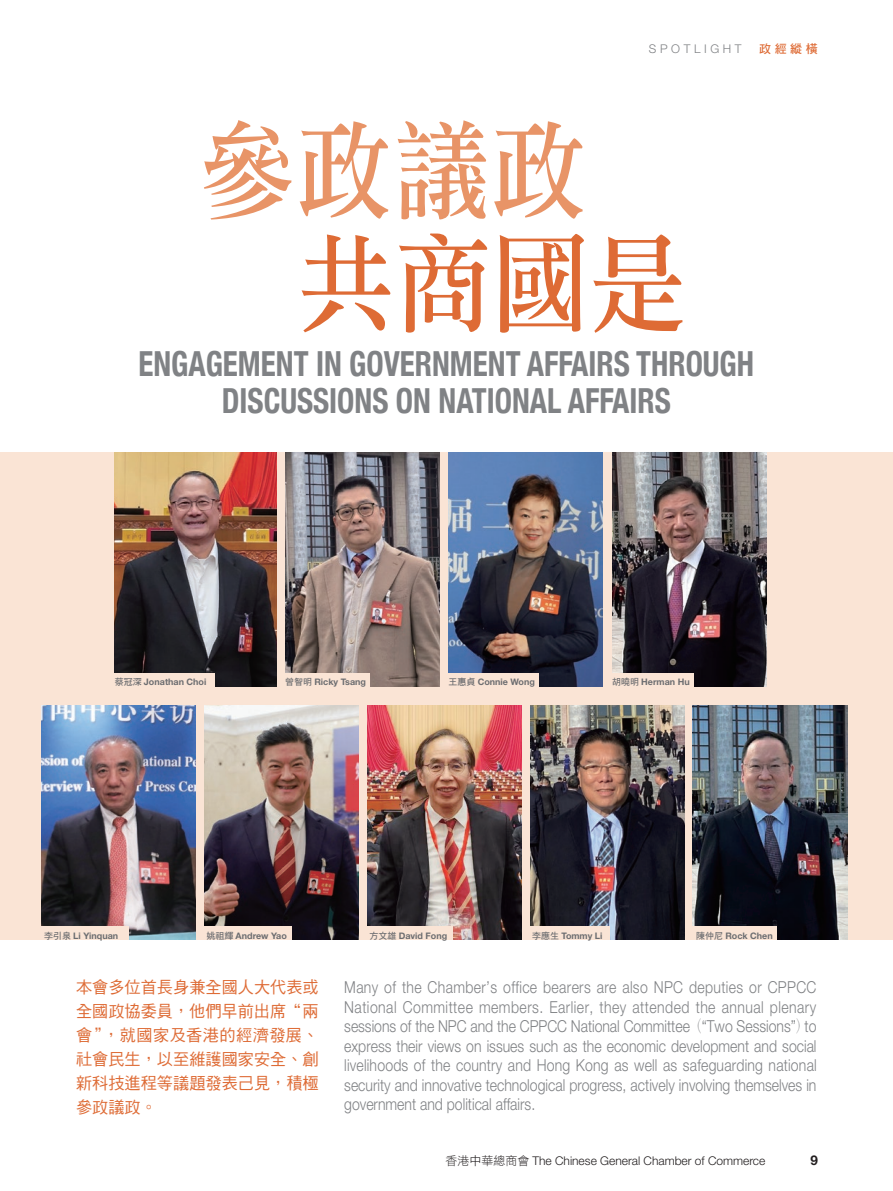
<style>
.page{position:relative;width:893px;height:1191px;background:#fff}
.page>*{position:absolute;margin:0;border:0;box-sizing:border-box;transform-origin:0 0}
.t1{font:108px "DF Li Song Std W5";color:#e89467;scale:.9 1}
.t2{font:108px "DF Li Song Std W5";color:#de6b35;scale:.9 1}
.t3{font:700 condensed 34.5px/37.5px "Helvetica Neue";color:#808285;text-align:center;scale:.9 1}
.t4{font:300 16.5px/19.5px "Helvetica Neue LT";color:#808285;text-align:justify;scale:.85 1}
.t5{font:16.5px/24px "DF Hei Std W5";color:#de6b35;text-align:justify}
.t6{font:700 13.5px "Helvetica Neue LT";color:#231f20}
.t7{font:300 12px "Helvetica Neue LT";color:#231f20}
.t8{font:300 12px "Helvetica Neue LT";letter-spacing:.3em;color:#808285}
.t9{font:12px "DF Hei Std W7";color:#de6b35}
.t10{font:700 9px "Helvetica Neue LT";color:#6c6d70}
.s1{font-family:"DF Hei Std W7";font-weight:400}
.s2{font-family:"Adobe Ming Std"}
.s3{font-family:"DF Hei Std W3";font-weight:400}
</style>
<div class="page">
<div style="left:0;top:452px;width:893px;height:488px;background:#fae4d5"></div>
<img style="left:115px;top:452px;width:162px;height:234px">
<img style="left:41px;top:706px;width:155px;height:234px">
<img style="left:285px;top:452px;width:155px;height:234px">
<img style="left:449px;top:452px;width:154px;height:234px">
<img style="left:204px;top:706px;width:155px;height:234px">
<img style="left:693px;top:706px;width:154px;height:234px">
<img style="left:367px;top:706px;width:155px;height:234px">
<div style="left:280px;top:673px;width:90px;height:20px;background:#fae4d5"></div>
<div style="left:109px;top:673px;width:105px;height:20px;background:#fae4d5"></div>
<div style="left:366px;top:926px;width:87px;height:14px;background:#fae4d5"></div>
<img style="left:613px;top:452px;width:154px;height:234px">
<img style="left:530px;top:706px;width:154px;height:234px">
<div style="left:444px;top:673px;width:95px;height:20px;background:#fae4d5"></div>
<div style="left:528px;top:926px;width:82px;height:14px;background:#fae4d5"></div>
<div style="left:608px;top:673px;width:86px;height:13px;background:#fae4d5"></div>
<div style="left:40px;top:926px;width:89px;height:14px;background:#fae4d5"></div>
<div style="left:692px;top:926px;width:85px;height:14px;background:#fae4d5"></div>
<div style="left:200px;top:926px;width:92px;height:14px;background:#fae4d5"></div>
<p class="t8" style="left:649px;top:41px;width:94px">SPOTLIGHT</p>
<p class="t9" style="left:759px;top:42px;width:60px">政經縱橫</p>
<h1 class="t1" style="left:198px;top:112px;width:433px">參政議政</h1>
<h1 class="t2" style="left:297px;top:224px;width:433px">共商國是</h1>
<h2 class="t3" style="left:138px;top:342px;width:686px">ENGAGEMENT IN GOVERNMENT AFFAIRS THROUGH<br>DISCUSSIONS ON NATIONAL AFFAIRS</h2>
<p class="t10" style="left:115px;top:676px;width:93px"><span class="s1">蔡冠深</span> Jonathan Choi</p>
<p class="t10" style="left:285px;top:676px;width:82px"><span class="s1">曾智明</span> Ricky Tsang</p>
<p class="t10" style="left:449px;top:676px;width:88px"><span class="s1">王惠貞</span> Connie Wong</p>
<p class="t10" style="left:612px;top:676px;width:79px"><span class="s1">胡曉明</span> Herman Hu</p>
<p class="t10" style="left:369px;top:929px;width:79px"><span class="s1">方文雄</span> David Fong</p>
<p class="t10" style="left:532px;top:929px;width:72px"><span class="s1">李應生</span> Tommy Li</p>
<p class="t10" style="left:44px;top:929px;width:76px"><span class="s1">李引泉</span> Li Yinquan</p>
<p class="t10" style="left:206px;top:929px;width:82px"><span class="s1">姚祖輝</span> Andrew Yao</p>
<p class="t10" style="left:696px;top:929px;width:78px"><span class="s1">陳仲尼</span> Rock Chen</p>
<p class="t5" style="left:76px;top:975px;width:244px">本會多位首長身兼全國人大代表或全國政協委員，他們早前出席“兩會”，就國家及香港的經濟發展、社會民生，以至維護國家安全、創新科技進程等議題發表己見，積極參政議政。</p>
<p class="t4" style="left:344px;top:977px;width:557px">Many of the Chamber’s office bearers are also NPC deputies or CPPCC National Committee members. Earlier, they attended the annual plenary sessions of the NPC and the CPPCC National Committee<span class="s2">（</span>“Two Sessions”<span class="s2">）</span>to express their views on issues such as the economic development and social livelihoods of the country and Hong Kong as well as safeguarding national security and innovative technological progress, actively involving themselves in government and political affairs.</p>
<p class="t7" style="left:445px;top:1153px;width:321px"><span class="s3">香港中華總商會</span> The Chinese General Chamber of Commerce</p>
<p class="t6" style="left:810px;top:1151px;width:9px">9</p>
</div>
